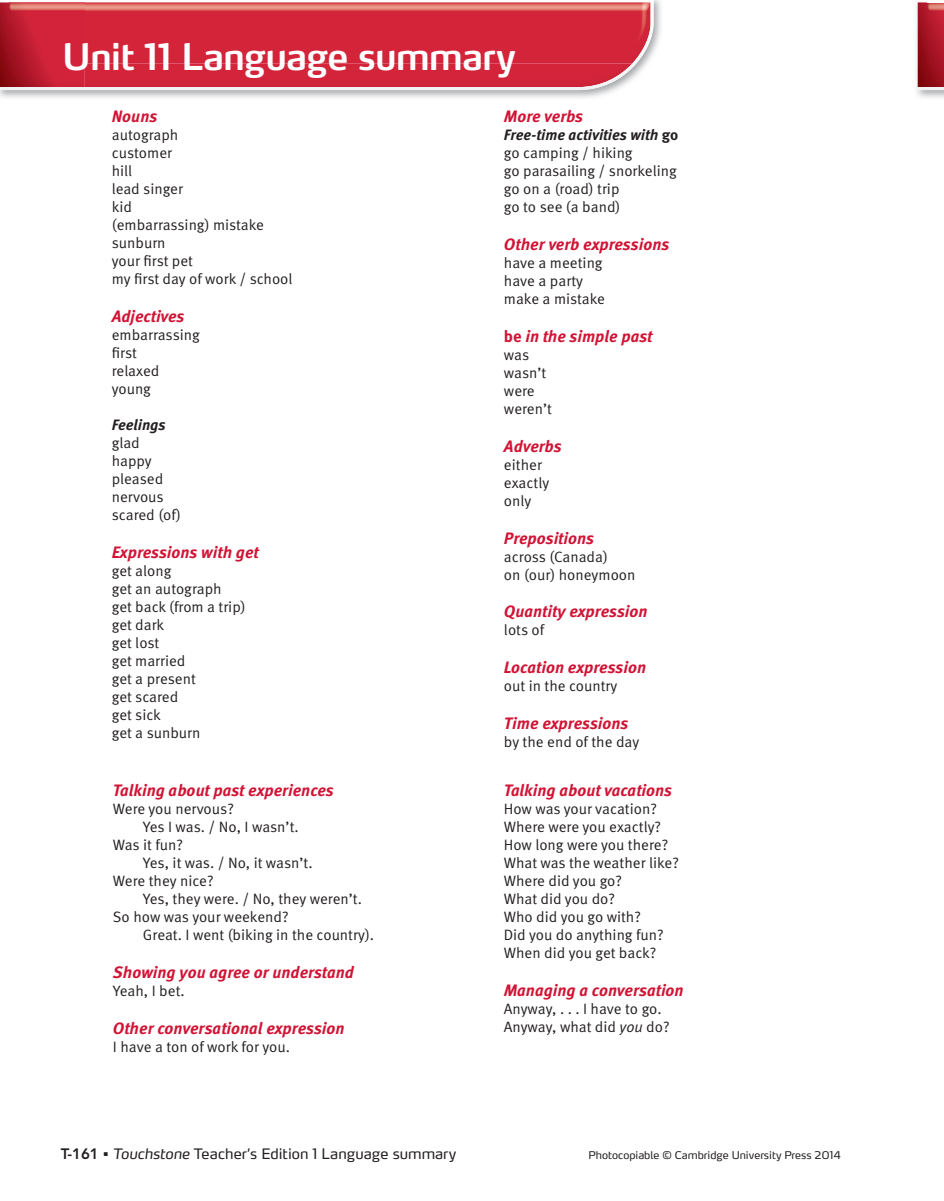
<style>
.page{position:relative;width:944px;height:1201px;background:#fff}
.page>*{position:absolute;margin:0;border:0;box-sizing:border-box;transform-origin:0 0}
.t1{font:600 36px "Max OT";letter-spacing:-.03em;color:#fff}
.t2{font:italic 700 16.5px "Meta OT";color:#d11435}
.t3{font:15px/18px "Meta OT";color:#231f20}
.t4{font:italic 700 15px "Meta OT";letter-spacing:-.005em;color:#231f20}
.t5{font:14.25px "Max OT";color:#231f20}
.t6{font:10.5px "Max OT";color:#231f20}
.s1{font-weight:700;font-style:italic}
.s2{font-weight:700}
.s3{font-style:normal}
.s4{font-style:italic}
.s5{font-family:"Avenir LT Std";font-weight:800;font-size:15px}
.s6{font-weight:600}
</style>
<div class="page">
<img style="left:0;top:0;width:661px;height:98px">
<img style="left:0;top:0;width:636px;height:90px">
<img style="left:9px;top:0;width:644px;height:64px">
<img style="left:917px;top:0;width:27px;height:90px">
<svg style="left:927px;top:0;width:17px;height:2px"></svg>
<h1 class="t1" style="left:62px;top:34px;width:455px">Unit 11 Language summary</h1>
<p class="t2" style="left:112px;top:106px;width:47px">Nouns</p>
<p class="t3" style="left:112px;top:126px;width:182px">autograph<br>customer<br>hill<br>lead singer<br>kid<br>(embarrassing) mistake sunburn<br>your first pet<br>my first day of work / school</p>
<p class="t2" style="left:112px;top:306px;width:74px">Adjectives</p>
<p class="t3" style="left:112px;top:326px;width:89px">embarrassing first<br>relaxed young</p>
<p class="t4" style="left:112px;top:415px;width:56px">Feelings</p>
<p class="t3" style="left:112px;top:434px;width:71px">glad happy pleased nervous scared (of)</p>
<p class="t2" style="left:112px;top:542px;width:148px">Expressions with get</p>
<p class="t3" style="left:112px;top:562px;width:135px">get along<br>get an autograph<br>get back (from a trip) get dark<br>get lost<br>get married<br>get a present<br>get scared<br>get sick<br>get a sunburn</p>
<p class="t2" style="left:113px;top:779px;width:222px">Talking about past experiences</p>
<p class="t3" style="left:113px;top:799px;width:122px">Were you nervous?</p>
<p class="t3" style="left:143px;top:817px;width:157px">Yes I was. / No, I wasn’t.</p>
<p class="t3" style="left:113px;top:835px;width:71px">Was it fun?</p>
<p class="t3" style="left:143px;top:853px;width:171px">Yes, it was. / No, it wasn’t.</p>
<p class="t3" style="left:113px;top:871px;width:102px">Were they nice?</p>
<p class="t3" style="left:143px;top:889px;width:220px">Yes, they were. / No, they weren’t.</p>
<p class="t3" style="left:113px;top:907px;width:177px">So how was your weekend?</p>
<p class="t3" style="left:143px;top:925px;width:233px">Great. I went (biking in the country).</p>
<p class="t2" style="left:113px;top:961px;width:242px">Showing you agree or understand</p>
<p class="t3" style="left:113px;top:981px;width:73px">Yeah, I bet.</p>
<p class="t2" style="left:113px;top:1017px;width:233px">Other conversational expression</p>
<p class="t3" style="left:113px;top:1037px;width:178px">I have a ton of work for you.</p>
<p class="t2" style="left:504px;top:106px;width:81px">More verbs</p>
<p class="t3" style="left:504px;top:126px;width:176px"><span class="s1">Free-time activities with</span> <span class="s2">go </span>go camping / hiking<br>go parasailing / snorkeling go on a (road) trip<br>go to see (a band)</p>
<p class="t2" style="left:504px;top:234px;width:167px">Other verb expressions</p>
<p class="t3" style="left:504px;top:254px;width:103px">have a meeting have a party make a mistake</p>
<p class="t2" style="left:504px;top:326px;width:150px"><span class="s3">be</span> in the simple past</p>
<p class="t3" style="left:504px;top:346px;width:49px">was wasn’t were weren’t</p>
<p class="t2" style="left:504px;top:435px;width:59px">Adverbs</p>
<p class="t3" style="left:504px;top:455px;width:47px">either exactly only</p>
<p class="t2" style="left:504px;top:527px;width:92px">Prepositions</p>
<p class="t3" style="left:504px;top:547px;width:133px">across (Canada)<br>on (our) honeymoon</p>
<p class="t2" style="left:504px;top:601px;width:145px">Quantity expression</p>
<p class="t3" style="left:504px;top:621px;width:42px">lots of</p>
<p class="t2" style="left:504px;top:657px;width:144px">Location expression</p>
<p class="t3" style="left:504px;top:677px;width:115px">out in the country</p>
<p class="t2" style="left:504px;top:713px;width:126px">Time expressions</p>
<p class="t3" style="left:504px;top:733px;width:137px">by the end of the day</p>
<p class="t2" style="left:503px;top:779px;width:170px">Talking about vacations</p>
<p class="t3" style="left:503px;top:799px;width:177px">How was your vacation?<br>Where were you exactly?<br>How long were you there?<br>What was the weather like?<br>Where did you go?<br>What did you do?<br>Who did you go with?<br>Did you do anything fun?<br>When did you get back?</p>
<p class="t2" style="left:503px;top:979px;width:181px">Managing a conversation</p>
<p class="t3" style="left:503px;top:999px;width:167px">Anyway, . . . I have to go.<br>Anyway, what did <span class="s4">you</span> do?</p>
<p class="t5" style="left:61px;top:1144px;width:397px"><span class="s5">T-161</span> <span class="s6">•</span> <span class="s4">Touchstone</span> Teacher’s Edition 1 Language summary</p>
<p class="t6" style="left:588px;top:1148px;width:254px">Photocopiable © Cambridge University Press 2014</p>
</div>
